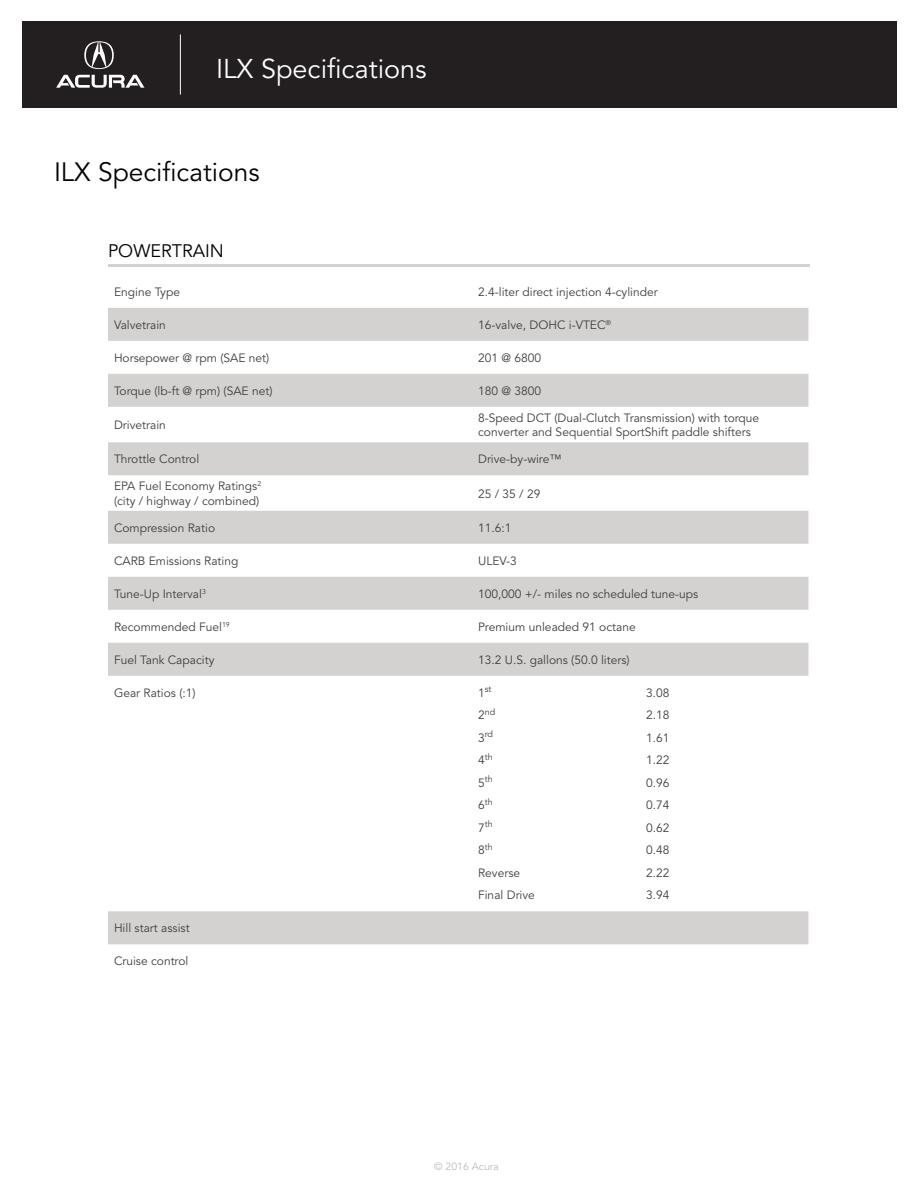
<style>
.page{position:relative;width:918px;height:1188px;background:#fff}
.page>*{position:absolute;margin:0;border:0;box-sizing:border-box;transform-origin:0 0}
.t1{font:27px "Avenir LT Pro";color:#fff}
.t2{font:26.4px "Avenir LT Pro";color:#000001}
.t3{font:18px "Avenir LT Pro";color:#000001}
.t4{font:12px/22.5px "Avenir LT Pro";color:#3e3e3f}
.t5{font:10.5px "Avenir LT Pro";color:#bcbdc0}
.t6{font:9px "Avenir LT Pro";color:#3e3e3f}
.s1{font-size:12px}
</style>
<div class="page">
<div style="left:22px;top:21px;width:874px;height:87px;background:#231f20"></div>
<hr style="left:180px;top:34px;width:1px;height:60px;background:#fff">
<svg style="left:84px;top:41px;width:30px;height:28px"></svg>
<svg style="left:56px;top:75px;width:88px;height:13px"></svg>
<hr style="left:108px;top:264px;width:702px;height:3px;background:#d4d1d1">
<svg style="left:108px;top:308px;width:700px;height:636px"></svg>
<h1 class="t1" style="left:216px;top:53px;width:212px">ILX Specifications</h1>
<h2 class="t2" style="left:54px;top:156px;width:207px">ILX Specifications</h2>
<h3 class="t3" style="left:108px;top:240px;width:117px">POWERTRAIN</h3>
<p class="t4" style="left:114px;top:281px;width:68px">Engine Type</p>
<p class="t4" style="left:478px;top:281px;width:181px">2.4-liter direct injection 4-cylinder</p>
<p class="t4" style="left:114px;top:314px;width:53px">Valvetrain</p>
<p class="t4" style="left:478px;top:314px;width:134px">16-valve, DOHC i-VTEC<sup>®</sup></p>
<p class="t4" style="left:114px;top:347px;width:157px">Horsepower @ rpm (SAE net)</p>
<p class="t4" style="left:478px;top:347px;width:64px">201 @ 6800</p>
<p class="t4" style="left:114px;top:380px;width:160px">Torque (lb-ft @ rpm) (SAE net)</p>
<p class="t4" style="left:478px;top:380px;width:64px">180 @ 3800</p>
<p class="t4" style="left:114px;top:414px;width:53px">Drivetrain</p>
<p class="t4" style="left:478px;top:411px;width:283px;line-height:14.4px">8-Speed DCT (Dual-Clutch Transmission) with torque converter and Sequential SportShift paddle shifters</p>
<p class="t4" style="left:114px;top:448px;width:87px">Throttle Control</p>
<p class="t4" style="left:478px;top:448px;width:85px">Drive-by-wire™</p>
<p class="t4" style="left:114px;top:479px;width:149px;line-height:14.4px">EPA Fuel Economy Ratings<sup>2 </sup>(city / highway / combined)</p>
<p class="t4" style="left:478px;top:482px;width:64px">25 / 35 / 29</p>
<p class="t4" style="left:114px;top:517px;width:103px">Compression Ratio</p>
<p class="t4" style="left:478px;top:517px;width:35px">11.6:1</p>
<p class="t4" style="left:114px;top:550px;width:126px">CARB Emissions Rating</p>
<p class="t4" style="left:478px;top:550px;width:40px">ULEV-3</p>
<p class="t4" style="left:114px;top:583px;width:93px">Tune-Up Interval<sup>3</sup></p>
<p class="t4" style="left:478px;top:583px;width:222px">100,000 +/- miles no scheduled tune-ups</p>
<p class="t4" style="left:114px;top:616px;width:117px">Recommended Fuel<sup>19</sup></p>
<p class="t4" style="left:478px;top:616px;width:159px">Premium unleaded 91 octane</p>
<p class="t4" style="left:114px;top:649px;width:102px">Fuel Tank Capacity</p>
<p class="t4" style="left:478px;top:649px;width:153px">13.2 U.S. gallons (50.0 liters)</p>
<p class="t4" style="left:114px;top:682px;width:83px">Gear Ratios (:1)</p>
<p class="t6" style="left:478px;top:684px;width:15px"><span class="s1">1</span>st</p>
<p class="t6" style="left:478px;top:706px;width:19px"><span class="s1">2</span>nd</p>
<p class="t6" style="left:478px;top:729px;width:16px"><span class="s1">3</span>rd</p>
<p class="t6" style="left:478px;top:751px;width:16px"><span class="s1">4</span>th</p>
<p class="t6" style="left:478px;top:774px;width:16px"><span class="s1">5</span>th</p>
<p class="t6" style="left:478px;top:796px;width:16px"><span class="s1">6</span>th</p>
<p class="t6" style="left:478px;top:819px;width:16px"><span class="s1">7</span>th</p>
<p class="t6" style="left:478px;top:841px;width:16px"><span class="s1">8</span>th</p>
<p class="t4" style="left:478px;top:862px;width:58px">Reverse<br>Final Drive</p>
<p class="t4" style="left:646px;top:682px;width:25px;text-align:justify">3.08<br>2.18<br>1.61<br>1.22<br>0.96<br>0.74<br>0.62<br>0.48<br>2.22<br>3.94</p>
<p class="t4" style="left:114px;top:917px;width:77px">Hill start assist</p>
<p class="t4" style="left:114px;top:950px;width:76px">Cruise control</p>
<p class="t5" style="left:434px;top:1160px;width:66px">© 2016 Acura</p>
</div>
